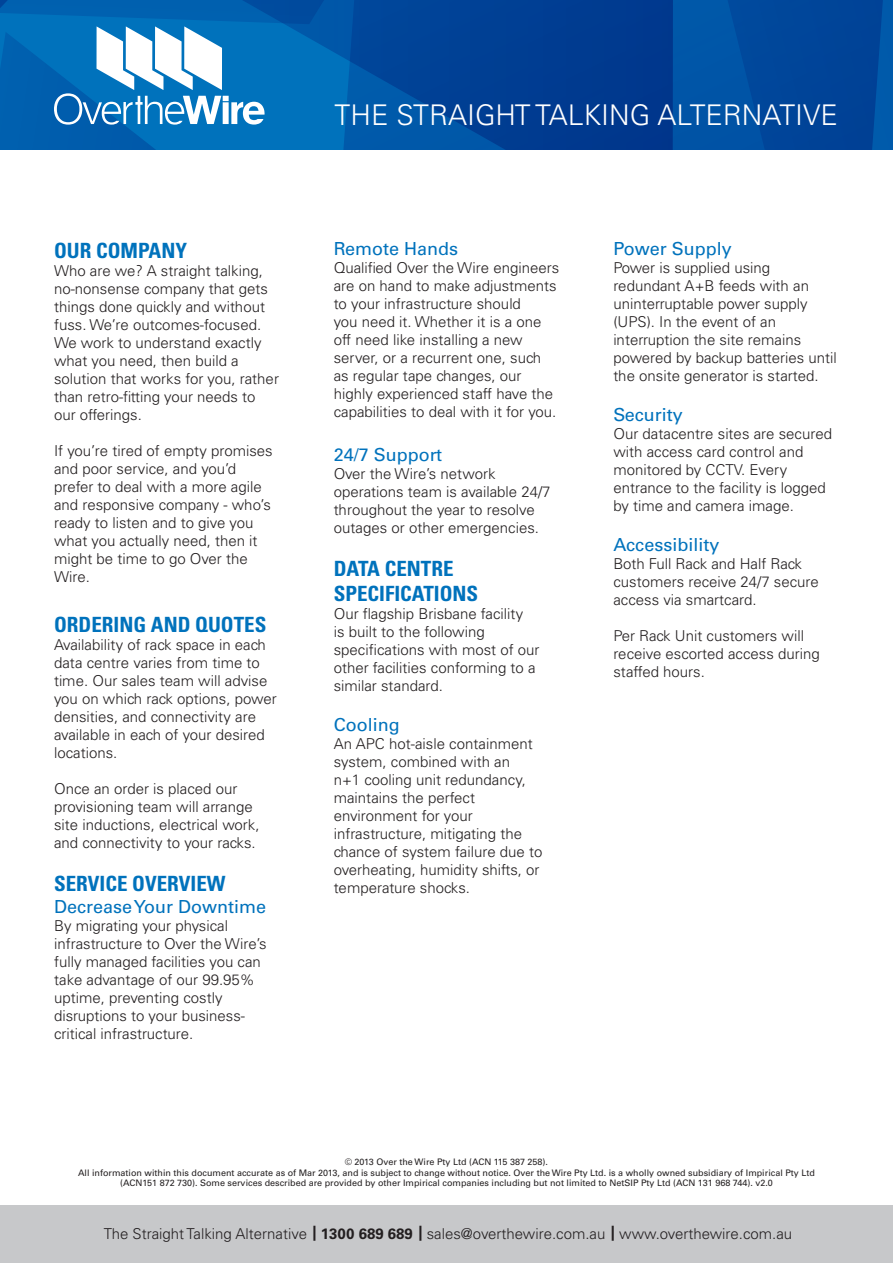
<style>
.page{position:relative;width:893px;height:1263px;background:#fff}
.page>*{position:absolute;margin:0;border:0;box-sizing:border-box;transform-origin:0 0}
.t1{font:300 28.5px "Univers LT Std";color:#fff}
.t2{font:700 condensed 21px/25.2px "Univers LT Std";color:#0072bc}
.t3{font:18px "Univers LT Std";color:#0072bc}
.t4{font:300 15px/18px "Univers LT Std";color:#231f20}
.t5{font:9px "Univers LT Std";color:#231f20}
.s1{font-weight:700}
</style>
<div class="page">
<div style="left:0;top:1205px;width:893px;height:58px;background:#c7c8ca"></div>
<svg style="left:0;top:0;width:893px;height:149px;background:#0e5ba8"></svg>
<p class="t2" style="left:54px;top:237px;width:135px">OUR COMPANY</p>
<p class="t4" style="left:54px;top:261px;width:226px">Who are we? A straight talking, no-nonsense company that gets things done quickly and without fuss. We’re outcomes-focused.<br>We work to understand exactly what you need, then build a solution that works for you, rather than retro-fitting your needs to our offerings.</p>
<p class="t4" style="left:54px;top:441px;width:220px">If you’re tired of empty promises and poor service, and you’d prefer to deal with a more agile and responsive company - who’s ready to listen and to give you what you actually need, then it might be time to go Over the<br>Wire.</p>
<p class="t2" style="left:54px;top:612px;width:214px">ORDERING AND QUOTES</p>
<p class="t4" style="left:54px;top:636px;width:224px">Availability of rack space in each data centre varies from time to time. Our sales team will advise you on which rack options, power densities, and connectivity are available in each of your desired locations.</p>
<p class="t4" style="left:54px;top:780px;width:207px">Once an order is placed our provisioning team will arrange site inductions, electrical work, and connectivity to your racks.</p>
<p class="t2" style="left:54px;top:871px;width:173px">SERVICE OVERVIEW</p>
<p class="t3" style="left:54px;top:896px;width:214px">Decrease Your Downtime</p>
<p class="t4" style="left:54px;top:916px;width:214px">By migrating your physical infrastructure to Over the Wire’s fully managed facilities you can take advantage of our 99.95% uptime, preventing costly disruptions to your business&shy;critical infrastructure.</p>
<p class="t1" style="left:335px;top:97px;width:505px">THE STRAIGHT TALKING ALTERNATIVE</p>
<p class="t3" style="left:334px;top:238px;width:126px">Remote Hands</p>
<p class="t4" style="left:334px;top:259px;width:227px">Qualified Over the Wire engineers are on hand to make adjustments to your infrastructure should<br>you need it. Whether it is a one off need like installing a new server, or a recurrent one, such as regular tape changes, our highly experienced staff have the capabilities to deal with it for you.</p>
<p class="t3" style="left:334px;top:444px;width:110px">24/7 Support</p>
<p class="t4" style="left:334px;top:464px;width:218px">Over the Wire’s network operations team is available 24/7 throughout the year to resolve outages or other emergencies.</p>
<p class="t2" style="left:334px;top:556px;width:146px">DATA CENTRE<br>SPECIFICATIONS</p>
<p class="t4" style="left:334px;top:605px;width:207px">Our flagship Brisbane facility<br>is built to the following specifications with most of our other facilities conforming to a similar standard.</p>
<p class="t3" style="left:334px;top:714px;width:68px">Cooling</p>
<p class="t4" style="left:334px;top:734px;width:210px">An APC hot-aisle containment system, combined with an<br>n+1 cooling unit redundancy, maintains the perfect environment for your infrastructure, mitigating the chance of system failure due to overheating, humidity shifts, or temperature shocks.</p>
<p class="t3" style="left:613px;top:238px;width:120px">Power Supply</p>
<p class="t4" style="left:613px;top:259px;width:225px">Power is supplied using redundant A+B feeds with an uninterruptable power supply (UPS). In the event of an interruption the site remains powered by backup batteries until the onsite generator is started.</p>
<p class="t3" style="left:613px;top:404px;width:71px">Security</p>
<p class="t4" style="left:613px;top:425px;width:220px">Our datacentre sites are secured with access card control and monitored by CCTV. Every entrance to the facility is logged by time and camera image.</p>
<p class="t3" style="left:613px;top:534px;width:108px">Accessibility</p>
<p class="t4" style="left:613px;top:554px;width:207px">Both Full Rack and Half Rack customers receive 24/7 secure access via smartcard.</p>
<p class="t4" style="left:613px;top:626px;width:208px">Per Rack Unit customers will receive escorted access during staffed hours.</p>
<p class="t5" style="left:345px;top:1156px;width:205px">© 2013 Over the Wire Pty Ltd (ACN 115 387 258).</p>
<p class="t5" style="left:78px;top:1167px;width:738px">All information within this document accurate as of Mar 2013, and is subject to change without notice. Over the Wire Pty Ltd. is a wholly owned subsidiary of Impirical Pty Ltd</p>
<p class="t5" style="left:120px;top:1178px;width:654px">(ACN151 872 730). Some services described are provided by other Impirical companies including but not limited to NetSIP Pty Ltd (ACN 131 968 744). v2.0</p>
<p class="t4" style="left:104px;top:1225px;width:690px">The Straight Talking Alternative <span class="s1">| 1300 689 689 |</span> sales@overthewire.com.au <span class="s1">|</span> www.overthewire.com.au</p>
</div>
